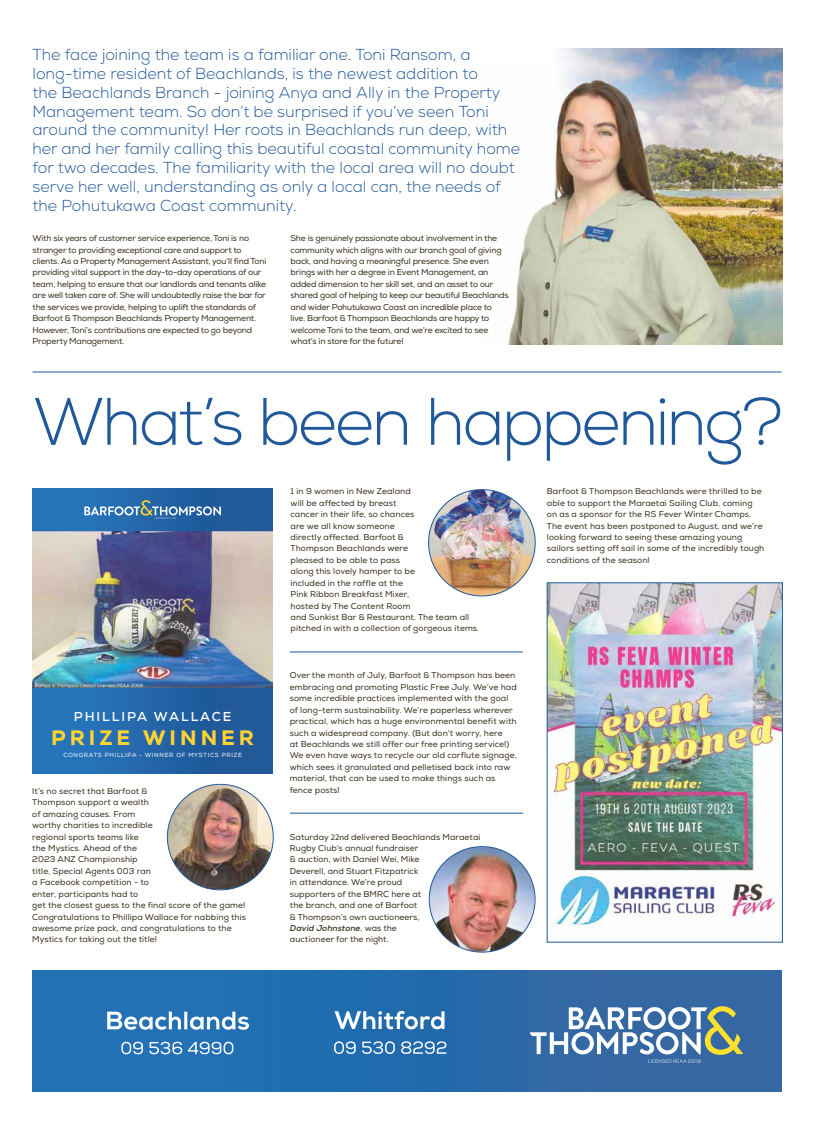
<style>
.page{position:relative;width:814px;height:1134px;background:#fff}
.page>*{position:absolute;margin:0;border:0;box-sizing:border-box;transform-origin:0 0}
.t1{font:300 66.9px "Nexa";letter-spacing:-.04em;color:#205899}
.t2{font:800 20.9px "Nexa";letter-spacing:.19em;color:#ffd32f}
.t3{font:300 15.9px/18.9px "Nexa";color:#205899}
.t4{font:700 12.9px "Nexa";letter-spacing:.15em;color:#fff}
.t5{font:8.4px/11.4px "Nexa";letter-spacing:.005em;color:#362b1a}
.t6{font:8.4px/11.4px "Nexa";letter-spacing:-.02em;color:#362b1a}
.t7{font:6px "Nexa";letter-spacing:.11em;color:#fff}
.s1{color:#215899}
.s2{font-family:"Myriad Pro"}
.s3{font-weight:700;font-style:italic}
</style>
<div class="page">
<img style="left:562px;top:49px;width:220px;height:295px">
<img style="left:508px;top:63px;width:227px;height:281px">
<hr style="left:32px;top:372px;width:749px;height:1px;background:#205899">
<img style="left:32px;top:530px;width:241px;height:159px">
<img style="left:429px;top:490px;width:106px;height:105px">
<hr style="left:290px;top:813px;width:233px;height:1px;background:#205899">
<hr style="left:290px;top:652px;width:233px;height:1px;background:#205899">
<img style="left:548px;top:584px;width:232px;height:345px">
<img style="left:168px;top:785px;width:105px;height:104px">
<img style="left:32px;top:971px;width:749px;height:120px">
<svg style="left:529px;top:1006px;width:214px;height:57px"></svg>
<svg style="left:121px;top:1042px;width:112px;height:12px"></svg>
<svg style="left:107px;top:1012px;width:142px;height:18px"></svg>
<svg style="left:334px;top:1041px;width:112px;height:13px"></svg>
<svg style="left:334px;top:1011px;width:110px;height:18px"></svg>
<img style="left:32px;top:488px;width:241px;height:42px">
<svg style="left:84px;top:500px;width:137px;height:19px;background:#5385b5"></svg>
<img style="left:32px;top:689px;width:241px;height:85px">
<img style="left:430px;top:847px;width:104px;height:105px">
<p class="t3" style="left:32px;top:45px;width:489px">The face joining the team is a familiar one. Toni Ransom, a long-time resident of Beachlands, is the newest addition t<span class="s1">o<br></span>the Beachlands Branch - joining Anya and Ally in the Prop<span class="s1">erty </span>Management team. So don’t be surprised if you’ve seen To<span class="s1">ni </span>around the community! Her roots in Beachlands run deep, <span class="s1">with </span>her and her family calling this beautiful coastal community <span class="s1">home </span>for two decades. The familiarity with the local area will no <span class="s1">doubt </span>serve her well, understanding as only a local can, the need<span class="s1">s of </span>the Pohutukawa Coast community.</p>
<p class="t6" style="left:32px;top:233px;width:235px">With six years of customer service experience, Toni is no stranger to providing exceptional care and support to clients. As a Property Management Assistant, you’ll find Toni providing vital support in the day-to-day operations of our team, helping to ensure that our landlords and tenants alike are well taken care of. She will undoubtedly raise the bar for the services we provide, helping to uplift the standards of Barfoot &amp; Thompson Beachlands Property Management.<br>However, Toni’s contributions are expected to go beyond Property Management.</p>
<p class="t6" style="left:290px;top:233px;width:220px">She is genuinely passionate about involvement in the community which aligns with our branch goal of giving back, and having a meaningful presence. She even brings with her a degree in Event Management, an added dimension to her skill set, and an asset to our shared goal of helping to keep our beautiful Beachlands and wider Pohutukawa Coast an incredible place to live. Barfoot &amp; Thompson Beachlands are happy to welcome Toni to the team, and we’re excited to see what’s in store for the future!</p>
<h1 class="t1" style="left:32px;top:382px;width:752px">What’s been happening?</h1>
<h3 class="t4" style="left:74px;top:708px;width:159px">PHILLIPA WALLACE</h3>
<h2 class="t2" style="left:51px;top:724px;width:204px">PRIZE WINNER</h2>
<p class="t7" style="left:63px;top:751px;width:180px">CONGRATS PHILLIPA - WINNER OF MYSTICS PRIZE</p>
<p class="t5" style="left:32px;top:785px;width:215px">It’s no secret that Barfoot &amp;<br>Thompson support a wealth<br>of amazing causes. From<br>worthy charities to incredible<br>regional sports teams like<br>the Mystics. Ahead of the<br>2023 ANZ Championship<br>title, Special Agents 003 ran<br>a Facebook competition - to<br>enter, participants had to<br>get the closest guess to the final score of the game!<br>Congratulations to Phillipa Wallace for nabbing this awesome prize pack, and congratulations to the<br>Mystics for taking out the title!</p>
<p class="t5" style="left:290px;top:486px;width:190px">1 in 9 women in New Zealand<br>will be affected by breast<br>cancer in their life, so chances<br>are we all know someone<br>directly affected. Barfoot &amp;<br>Thompson Beachlands were<br>pleased to be able to pass<br>along this lovely hamper to be<br>included in the raffle at the<br>Pink Ribbon Breakfast Mixer,<br>hosted by The Content Room<br>and Sunkist Bar &amp; Restaurant. The team all pitched in with a collection of gorgeous items.</p>
<p class="t5" style="left:290px;top:670px;width:228px">Over the month of July, Barfoot &amp; Thompson has been embracing and promoting Plastic Free July. We’ve had some incredible practices implemented with the goal of long-term sustainability. We’re paperless wherever practical, which has a huge environmental benefit with such a widespread company. (But don’t worry, here<br>at Beachlands we still offer our free printing service!)<br>We even have ways to recycle our old corflute signage, which sees it granulated and pelletised back into raw material, that can be used to make things such as fence posts!</p>
<p class="t5" style="left:290px;top:831px;width:192px">Saturday <span class="s2">22nd</span> delivered Beachlands Maraetai<br>Rugby Club’s annual fundraiser<br>&amp; auction, with Daniel Wei, Mike<br>Deverell, and Stuart Fitzpatrick<br>in attendance. We’re proud<br>supporters of the BMRC here at<br>the branch, and one of Barfoot<br>&amp; Thompson’s own auctioneers,<br><span class="s3">David Johnstone</span>, was the<br>auctioneer for the night.</p>
<p class="t5" style="left:547px;top:486px;width:219px">Barfoot &amp; Thompson Beachlands were thrilled to be able to support the Maraetai Sailing Club, coming on as a sponsor for the RS Fever Winter Champs.<br>The event has been postponed to August, and we’re looking forward to seeing these amazing young sailors setting off sail in some of the incredibly tough conditions of the season!</p>
</div>
